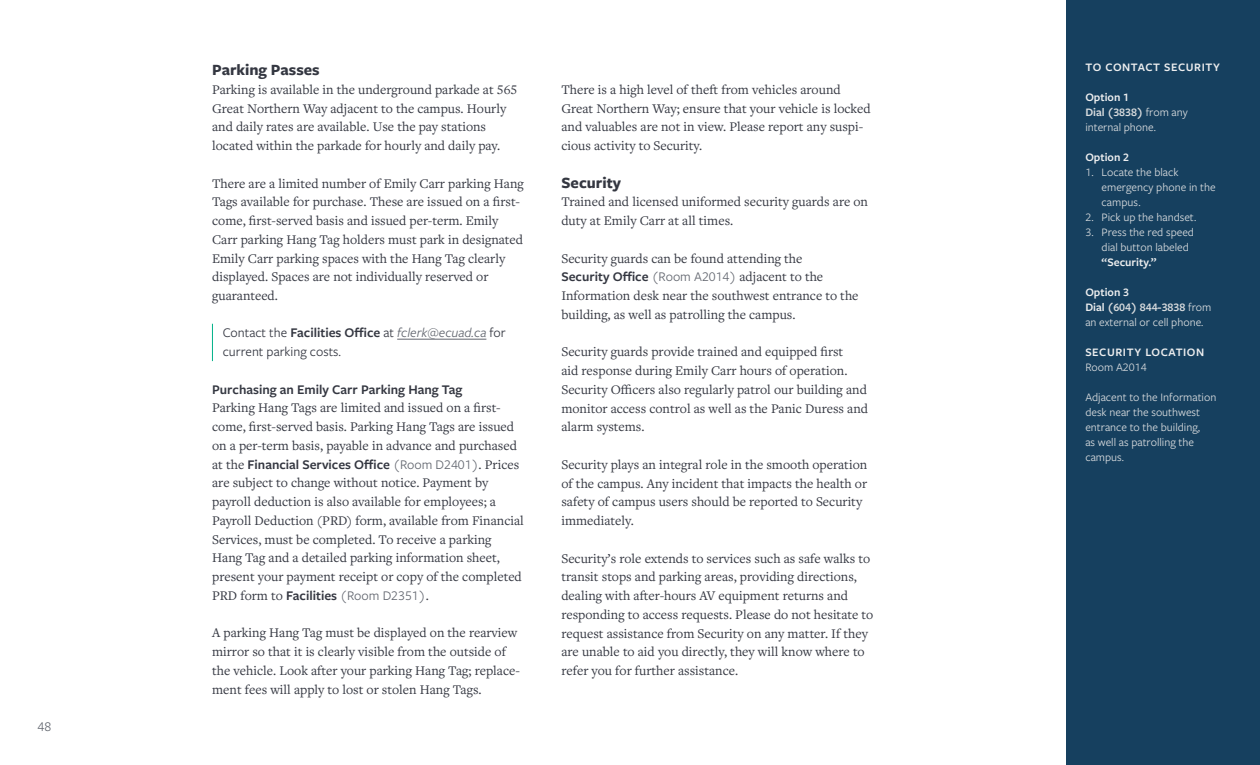
<style>
.page{position:relative;width:1260px;height:765px;background:#fff}
.page>*{position:absolute;margin:0;border:0;box-sizing:border-box;transform-origin:0 0}
.t1{font:700 16.25px "Freight Sans Pro";color:#343741}
.Text{font:13.75px/18.8px "Freight Text Pro";color:#343741}
.Table{font:13.75px/18.8px "Freight Sans Pro";color:#343741}
.Text-2{font:600 13.75px "Freight Sans Pro";color:#343741}
.t2{font:13.75px "Freight Sans Pro";color:#62666f}
.Text-3{font:11.88px/15px "Freight Sans Pro";color:#dadddf}
.SN{font:11.88px/15px "Freight Sans Pro";color:#dadddf}
.Text-4{font:600 11.88px "Freight Sans Pro";letter-spacing:.05em;color:#edeeef}
.SN-2{font:600 11.88px "Freight Sans Pro";color:#edeeef}
.s1{font-weight:600}
.s2{font-style:italic;color:#62666f}
.s3{font-family:"Freight Sans Pro";font-weight:600}
.s4{font-family:"Freight Sans Pro";color:#62666f}
.s5{font-weight:600;color:#edeeef}
</style>
<div class="page">
<hr style="left:212px;top:324px;width:1px;height:37px;background:#00b188">
<hr style="left:397px;top:339px;width:89px;height:1px;background:#62666f">
<div style="left:1067px;top:0;width:193px;height:765px;background:#16405f"></div>
<p class="t2" style="left:38px;top:718px;width:15px">48</p>
<h4 class="t1" style="left:212px;top:59px;width:109px">Parking Passes</h4>
<p class="Text" style="left:212px;top:79px;width:307px">Parking is available in the underground parkade at 565<br>Great Northern Way adjacent to the campus. Hourly and daily rates are available. Use the pay stations located within the parkade for hourly and daily pay.</p>
<p class="Text" style="left:212px;top:173px;width:313px">There are a limited number of Emily Carr parking Hang Tags available for purchase. These are issued on a first&shy;come, first-served basis and issued per-term. Emily Carr parking Hang Tag holders must park in designated Emily Carr parking spaces with the Hang Tag clearly displayed. Spaces are not individually reserved or guaranteed.</p>
<p class="Table" style="left:223px;top:323px;width:285px">Contact the <span class="s1">Facilities Office</span> at <span class="s2">fclerk@ecuad.ca</span> for current parking costs.</p>
<p class="Text-2" style="left:212px;top:380px;width:252px">Purchasing an Emily Carr Parking Hang Tag</p>
<p class="Text" style="left:212px;top:398px;width:313px">Parking Hang Tags are limited and issued on a first&shy;come, first-served basis. Parking Hang Tags are issued on a per-term basis, payable in advance and purchased at the <span class="s3">Financial Services Office</span> <span class="s4">(Room D2401)</span>. Prices are subject to change without notice. Payment by payroll deduction is also available for employees; a Payroll Deduction (PRD) form, available from Financial Services, must be completed. To receive a parking Hang Tag and a detailed parking information sheet, present your payment receipt or copy of the completed PRD form to <span class="s3">Facilities</span> <span class="s4">(Room D2351)</span>.</p>
<p class="Text" style="left:212px;top:623px;width:309px">A parking Hang Tag must be displayed on the rearview mirror so that it is clearly visible from the outside of the vehicle. Look after your parking Hang Tag; replace&shy;ment fees will apply to lost or stolen Hang Tags.</p>
<p class="Text" style="left:561px;top:79px;width:311px">There is a high level of theft from vehicles around Great Northern Way; ensure that your vehicle is locked and valuables are not in view. Please report any suspi&shy;cious activity to Security.</p>
<h4 class="t1" style="left:561px;top:171px;width:61px">Security</h4>
<p class="Text" style="left:561px;top:192px;width:308px">Trained and licensed uniformed security guards are on duty at Emily Carr at all times.</p>
<p class="Text" style="left:561px;top:248px;width:243px">Security guards can be found attending the</p>
<p class="Text" style="left:561px;top:267px;width:299px"><span class="s3">Security Office</span> <span class="s4">(Room A2014)</span> adjacent to the<br>Information desk near the southwest entrance to the building, as well as patrolling the campus.</p>
<p class="Text" style="left:561px;top:342px;width:308px">Security guards provide trained and equipped first<br>aid response during Emily Carr hours of operation.<br>Security Officers also regularly patrol our building and monitor access control as well as the Panic Duress and alarm systems.</p>
<p class="Text" style="left:561px;top:454px;width:307px">Security plays an integral role in the smooth operation of the campus. Any incident that impacts the health or safety of campus users should be reported to Security immediately.</p>
<p class="Text" style="left:561px;top:548px;width:313px">Security’s role extends to services such as safe walks to transit stops and parking areas, providing directions, dealing with after-hours AV equipment returns and responding to access requests. Please do not hesitate to request assistance from Security on any matter. If they are unable to aid you directly, they will know where to refer you for further assistance.</p>
<p class="Text-4" style="left:1085px;top:59px;width:136px">TO CONTACT SECURITY</p>
<p class="SN-2" style="left:1085px;top:89px;width:45px">Option 1</p>
<p class="SN" style="left:1085px;top:104px;width:104px"><span class="s1">Dial (3838)</span> from any internal phone.</p>
<p class="SN-2" style="left:1085px;top:149px;width:45px">Option 2</p>
<p class="Text-3" style="left:1102px;top:164px;width:116px;text-indent:-16px">1. Locate the black emergency phone in the campus.</p>
<p class="Text-3" style="left:1085px;top:209px;width:113px">2. Pick up the handset.</p>
<p class="Text-3" style="left:1102px;top:224px;width:94px;text-indent:-16px">3. Press the red speed dial button labeled <span class="s5">“Security.”</span></p>
<p class="SN-2" style="left:1085px;top:284px;width:45px">Option 3</p>
<p class="SN" style="left:1085px;top:299px;width:127px"><span class="s5">Dial</span> <span class="s1">(604) 844-3838</span> from an external or cell phone.</p>
<p class="Text-4" style="left:1085px;top:344px;width:121px">SECURITY LOCATION</p>
<p class="Text-3" style="left:1085px;top:359px;width:63px">Room A2014</p>
<p class="Text-3" style="left:1085px;top:389px;width:133px">Adjacent to the Information desk near the southwest entrance to the building,<br>as well as patrolling the campus.</p>
</div>
